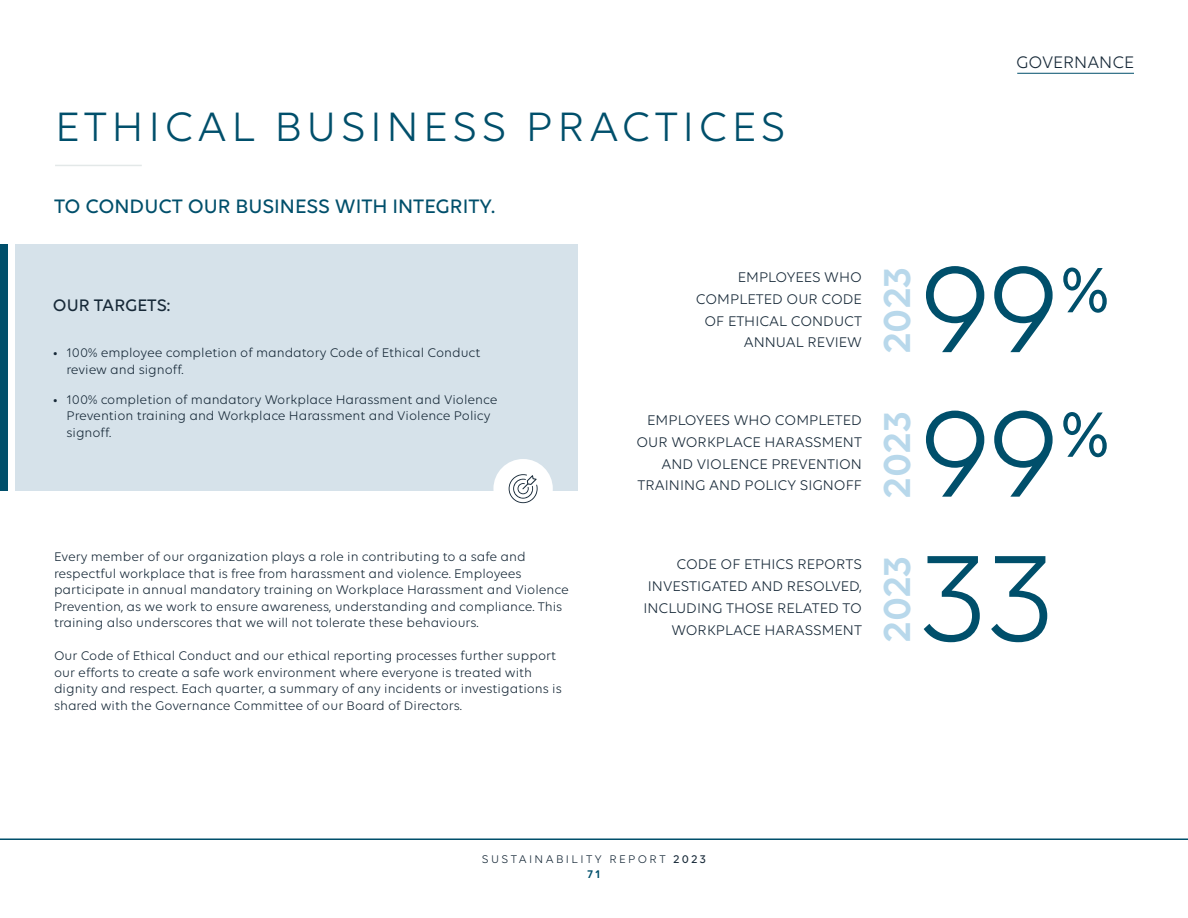
<style>
.page{position:relative;width:1188px;height:918px;background:#fff}
.page>*{position:absolute;margin:0;border:0;box-sizing:border-box;transform-origin:0 0}
.t1{font:132px "Volte";color:#004f6b}
._72pt_Reg_Tra_100{font:44.25px "Volte";letter-spacing:.1em;color:#004f6b}
.t2{font:600 40.35px "Volte";color:#b8d8eb}
.Bullets{font:500 21px "Volte";color:#004f6b}
.Bullets-2{font:500 18px "Volte";color:#172938}
.t3{font:18px "Volte";color:#172938}
.Bullets-3{font:15.15px/21.9px "Volte";color:#172938;text-align:right}
.Bullets-4{font:13.5px/16.5px "Volte";color:#172938}
.t4{font:12px/14.4px "Volte";letter-spacing:.2em;color:#172938;text-align:center}
.s1{font-weight:500}
.s2{font-weight:600;color:#004f6b}
</style>
<div class="page">
<hr style="left:0;top:838px;width:1188px;height:2px;background:#004f6b">
<hr style="left:1017px;top:73px;width:117px;height:1px;background:#004f6b">
<hr style="left:55px;top:165px;width:87px;height:1px;background:#e3e8e8">
<div style="left:15px;top:244px;width:562px;height:246px;background:#d6e2ea"></div>
<div style="left:0;top:244px;width:8px;height:246px;background:#004f6b"></div>
<div style="left:493px;top:459px;width:60px;height:59px;background:#fff;border-radius:50%"></div>
<svg style="left:509px;top:474px;width:29px;height:29px"></svg>
<p class="_72pt_Reg_Tra_100" style="left:55px;top:102px;width:732px">ETHICAL BUSINESS PRACTICES</p>
<h3 class="t3" style="left:1016px;top:51px;width:119px">GOVERNANCE</h3>
<p class="Bullets" style="left:54px;top:194px;width:443px">TO CONDUCT OUR BUSINESS WITH INTEGRITY.</p>
<p class="Bullets-2" style="left:53px;top:295px;width:119px">OUR TARGETS:</p>
<p class="Bullets-4" style="left:66px;top:344px;width:416px;text-indent:-14px">• 100% employee completion of mandatory Code of Ethical Conduct review and signoff.</p>
<p class="Bullets-4" style="left:66px;top:391px;width:433px;text-indent:-14px">• 100% completion of mandatory Workplace Harassment and Violence<br>Prevention training and Workplace Harassment and Violence Policy signoff.</p>
<p class="Bullets-4" style="left:54px;top:549px;width:516px">Every member of our organization plays a role in contributing to a safe and respectful workplace that is free from harassment and violence. Employees participate in annual mandatory training on Workplace Harassment and Violence Prevention, as we work to ensure awareness, understanding and compliance. This training also underscores that we will not tolerate these behaviours.</p>
<p class="Bullets-4" style="left:54px;top:648px;width:509px">Our Code of Ethical Conduct and our ethical reporting processes further support our efforts to create a safe work environment where everyone is treated with dignity and respect. Each quarter, a summary of any incidents or investigations is shared with the Governance Committee of our Board of Directors.</p>
<p class="Bullets-3" style="left:696px;top:266px;width:167px">EMPLOYEES WHO<br>COMPLETED OUR CODE<br>OF ETHICAL CONDUCT<br>ANNUAL REVIEW</p>
<p class="t2" style="left:873px;top:353px;width:87px;rotate:-90deg">2023</p>
<p class="t1" style="left:917px;top:234px;width:192px">99<sup>%</sup></p>
<p class="Bullets-3" style="left:637px;top:409px;width:227px">EMPLOYEES WHO COMPLETED<br>OUR WORKPLACE HARASSMENT<br>AND VIOLENCE PREVENTION<br>TRAINING AND POLICY SIGNOFF</p>
<p class="t2" style="left:873px;top:498px;width:87px;rotate:-90deg">2023</p>
<p class="t1" style="left:917px;top:378px;width:192px">99<sup>%</sup></p>
<p class="Bullets-3" style="left:644px;top:553px;width:220px">CODE OF ETHICS REPORTS<br>INVESTIGATED AND RESOLVED,<br>INCLUDING THOSE RELATED TO<br>WORKPLACE HARASSMENT</p>
<p class="t2" style="left:873px;top:642px;width:87px;rotate:-90deg">2023</p>
<p class="t1" style="left:920px;top:523px;width:136px">33</p>
<p class="t4" style="left:482px;top:852px;width:226px">SUSTAINABILITY REPORT <span class="s1">2023<br></span><span class="s2">71</span></p>
</div>
